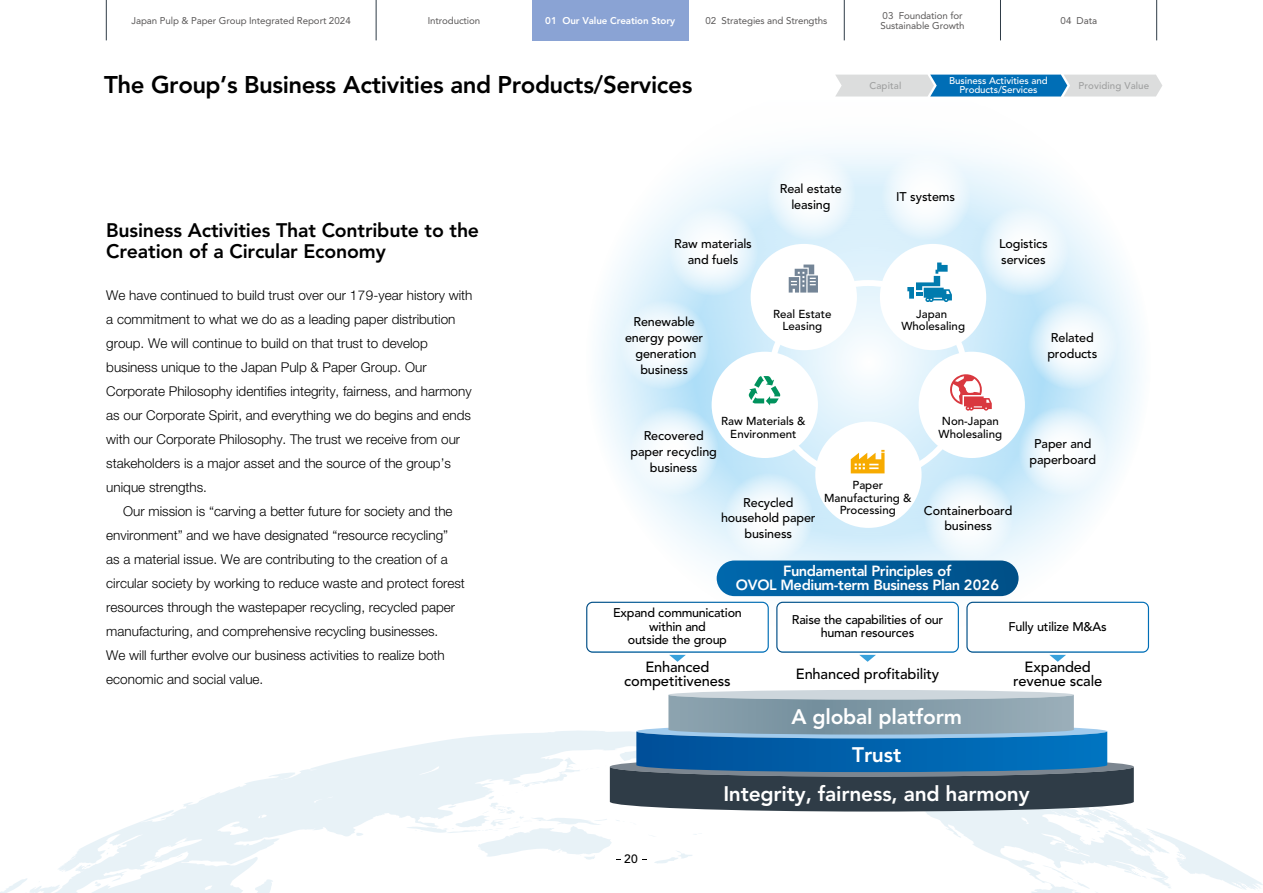
<style>
.page{position:relative;width:1263px;height:893px;background:#fff}
.page>*{position:absolute;margin:0;border:0;box-sizing:border-box;transform-origin:0 0}
.t1{font:800 24px "Avenir LT Std";letter-spacing:-.015em;color:#000}
.t2{font:800 21px "Avenir LT Std";letter-spacing:-.01em;color:#fff}
.t3{font:800 19.5px/21px "Avenir LT Std";letter-spacing:-.01em;color:#000}
.t4{font:500 14.7px/14.7px "Avenir LT Std";letter-spacing:-.01em;color:#000;text-align:center}
.t5{font:800 14.7px/14.7px "Avenir LT Std";letter-spacing:-.03em;color:#fff;text-align:center}
.t6{font:300 13.5px/24px "Helvetica Neue LT Std";color:#000}
.t7{font:500 12.6px/15.9px "Avenir LT Std";letter-spacing:-.01em;color:#000;text-align:center}
.t8{font:500 12px "Avenir LT Std";color:#000}
.t9{font:500 11.55px/12.6px "Avenir LT Std";color:#000;text-align:center}
.t10{font:9.75px/10.5px "Avenir LT Std";letter-spacing:-.01em;color:#595757}
.t11{font:500 9.75px/9px "Avenir LT Std";letter-spacing:-.01em;color:#fff;text-align:center}
.t12{font:800 9.75px "Avenir LT Std";letter-spacing:-.01em;color:#fff}
.t13{font:500 9.75px "Avenir LT Std";letter-spacing:.01em;color:#9fa0a0}
</style>
<div class="page">
<svg style="left:0;top:730px;width:1263px;height:163px"></svg>
<svg style="left:586px;top:79px;width:565px;height:565px"></svg>
<svg style="left:881px;top:151px;width:89px;height:90px;fill:#f2f9fd"></svg>
<svg style="left:978px;top:206px;width:90px;height:90px;fill:#edf7fd"></svg>
<svg style="left:1027px;top:299px;width:90px;height:90px"></svg>
<svg style="left:1018px;top:406px;width:90px;height:90px;fill:#eef8fd"></svg>
<svg style="left:923px;top:472px;width:90px;height:90px"></svg>
<svg style="left:723px;top:472px;width:90px;height:90px"></svg>
<svg style="left:619px;top:299px;width:90px;height:90px"></svg>
<svg style="left:668px;top:206px;width:90px;height:90px;fill:#edf7fd"></svg>
<svg style="left:766px;top:151px;width:90px;height:90px;fill:#f2f9fd"></svg>
<div style="left:919px;top:352px;width:106px;height:106px;background:#fff;border-radius:50%"></div>
<svg style="left:950px;top:374px;width:42px;height:37px"></svg>
<div style="left:815px;top:422px;width:106px;height:106px;background:#fff;border-radius:50%"></div>
<svg style="left:851px;top:450px;width:33px;height:23px"></svg>
<div style="left:712px;top:352px;width:106px;height:106px;background:#fff;border-radius:50%"></div>
<svg style="left:749px;top:376px;width:31px;height:29px"></svg>
<div style="left:880px;top:244px;width:106px;height:106px;background:#fff;border-radius:50%"></div>
<svg style="left:907px;top:262px;width:45px;height:40px"></svg>
<div style="left:751px;top:244px;width:106px;height:106px;background:#fff;border-radius:50%"></div>
<svg style="left:789px;top:265px;width:29px;height:28px"></svg>
<svg style="left:629px;top:406px;width:90px;height:90px;fill:#eef8fd"></svg>
<div style="left:668px;top:690px;width:406px;height:10px;background:#cdd6dc;border-radius:50%"></div>
<svg style="left:610px;top:695px;width:524px;height:116px;background:#587d98"></svg>
<div style="left:717px;top:560px;width:301px;height:36px;background:linear-gradient(to right,#0068ad,#005087);border-radius:18px"></div>
<div style="left:587px;top:602px;width:181px;height:50px;background:#fff;border-radius:6px"></div>
<hr style="left:587px;top:651px;width:181px;height:1px;background:#bae3f9">
<div style="left:586px;top:602px;width:183px;height:51px;border:1px solid #fff;border-radius:6px"></div>
<svg style="left:669px;top:655px;width:17px;height:7px"></svg>
<div style="left:777px;top:602px;width:181px;height:50px;background:#fff;border-radius:6px"></div>
<hr style="left:777px;top:651px;width:181px;height:1px;background:#bae3f9">
<div style="left:776px;top:602px;width:183px;height:51px;border:1px solid #fff;border-radius:6px"></div>
<svg style="left:859px;top:655px;width:17px;height:7px"></svg>
<div style="left:967px;top:602px;width:181px;height:50px;background:#fff;border-radius:6px"></div>
<hr style="left:967px;top:651px;width:181px;height:1px;background:#bae3f9">
<div style="left:966px;top:602px;width:183px;height:51px;border:1px solid #fff;border-radius:6px"></div>
<svg style="left:1049px;top:655px;width:17px;height:7px"></svg>
<svg style="left:835px;top:75px;width:327px;height:22px;background:#87b3cf"></svg>
<div style="left:532px;top:0;width:156px;height:40px;background:#8aa3d4"></div>
<hr style="left:1156px;top:0;width:1px;height:40px;background:#2f3c47">
<hr style="left:1000px;top:0;width:1px;height:40px;background:#2f3c47">
<hr style="left:844px;top:0;width:1px;height:40px;background:#2f3c47">
<hr style="left:376px;top:0;width:1px;height:40px;background:#2f3c47">
<hr style="left:106px;top:0;width:1px;height:40px;background:#2f3c47">
<p class="t10" style="left:131px;top:15px;width:221px">Japan Pulp &amp; Paper Group Integrated Report 2024</p>
<p class="t10" style="left:428px;top:15px;width:54px">Introduction</p>
<p class="t12" style="left:545px;top:15px;width:131px">01 Our Value Creation Story</p>
<p class="t10" style="left:705px;top:15px;width:123px">02 Strategies and Strengths</p>
<p class="t10" style="left:881px;top:10px;width:85px">03 Foundation for<br>Sustainable Growth</p>
<p class="t10" style="left:1060px;top:15px;width:38px">04 Data</p>
<h1 class="t1" style="left:104px;top:71px;width:590px">The Group’s Business Activities and Products/Services</h1>
<p class="t13" style="left:869px;top:80px;width:33px">Capital</p>
<p class="t11" style="left:949px;top:77px;width:100px">Business Activities and<br>Products/Services</p>
<p class="t13" style="left:1078px;top:80px;width:72px">Providing Value</p>
<h3 class="t3" style="left:106px;top:220px;width:374px">Business Activities That Contribute to the<br>Creation of a Circular Economy</h3>
<p class="t7" style="left:674px;top:236px;width:79px">Raw materials and fuels</p>
<p class="t7" style="left:780px;top:181px;width:64px">Real estate leasing</p>
<p class="t7" style="left:896px;top:189px;width:60px">IT systems</p>
<p class="t7" style="left:999px;top:236px;width:50px;text-align:left">Logistics services</p>
<p class="t6" style="left:106px;top:283px;width:368px">We have continued to build trust over our 179-year history with a commitment to what we do as a leading paper distribution group. We will continue to build on that trust to develop business unique to the Japan Pulp &amp; Paper Group. Our Corporate Philosophy identifies integrity, fairness, and harmony as our Corporate Spirit, and everything we do begins and ends with our Corporate Philosophy. The trust we receive from our stakeholders is a major asset and the source of the group’s unique strengths.</p>
<p class="t6" style="left:106px;top:499px;width:360px;text-indent:17px">Our mission is “carving a better future for society and the environment” and we have designated “resource recycling” as a material issue. We are contributing to the creation of a circular society by working to reduce waste and protect forest resources through the wastepaper recycling, recycled paper manufacturing, and comprehensive recycling businesses.<br>We will further evolve our business activities to realize both economic and social value.</p>
<p class="t7" style="left:625px;top:314px;width:80px">Renewable energy power generation business</p>
<p class="t9" style="left:773px;top:308px;width:60px">Real Estate<br>Leasing</p>
<p class="t9" style="left:721px;top:415px;width:86px">Raw Materials &amp;<br>Environment</p>
<p class="t7" style="left:631px;top:428px;width:88px">Recovered paper recycling business</p>
<p class="t9" style="left:901px;top:308px;width:65px">Japan<br>Wholesaling</p>
<p class="t9" style="left:938px;top:415px;width:65px;text-align:left">Non-Japan<br>Wholesaling</p>
<p class="t7" style="left:721px;top:494px;width:96px">Recycled household paper business</p>
<p class="t9" style="left:824px;top:479px;width:89px">Paper<br>Manufacturing &amp;<br>Processing</p>
<p class="t7" style="left:924px;top:502px;width:90px">Containerboard business</p>
<p class="t7" style="left:1047px;top:330px;width:51px;text-align:left">Related products</p>
<p class="t7" style="left:1030px;top:436px;width:68px">Paper and paperboard</p>
<p class="t5" style="left:736px;top:563px;width:265px">Fundamental Principles of<br>OVOL Medium-term Business Plan 2026</p>
<p class="t7" style="left:613px;top:606px;width:130px;line-height:13.5px">Expand communication within and<br>outside the group</p>
<p class="t4" style="left:624px;top:660px;width:108px">Enhanced competitiveness</p>
<p class="t7" style="left:792px;top:613px;width:153px;line-height:13.5px">Raise the capabilities of our human resources</p>
<p class="t4" style="left:796px;top:667px;width:145px">Enhanced profitability</p>
<h2 class="t2" style="left:791px;top:704px;width:172px">A global platform</h2>
<h2 class="t2" style="left:852px;top:742px;width:51px">Trust</h2>
<p class="t7" style="left:1008px;top:619px;width:100px">Fully utilize M&amp;As</p>
<p class="t4" style="left:1013px;top:660px;width:91px">Expanded revenue scale</p>
<p class="t8" style="left:624px;top:852px;width:15px">20</p>
<h2 class="t2" style="left:723px;top:781px;width:308px">Integrity, fairness, and harmony</h2>
</div>
